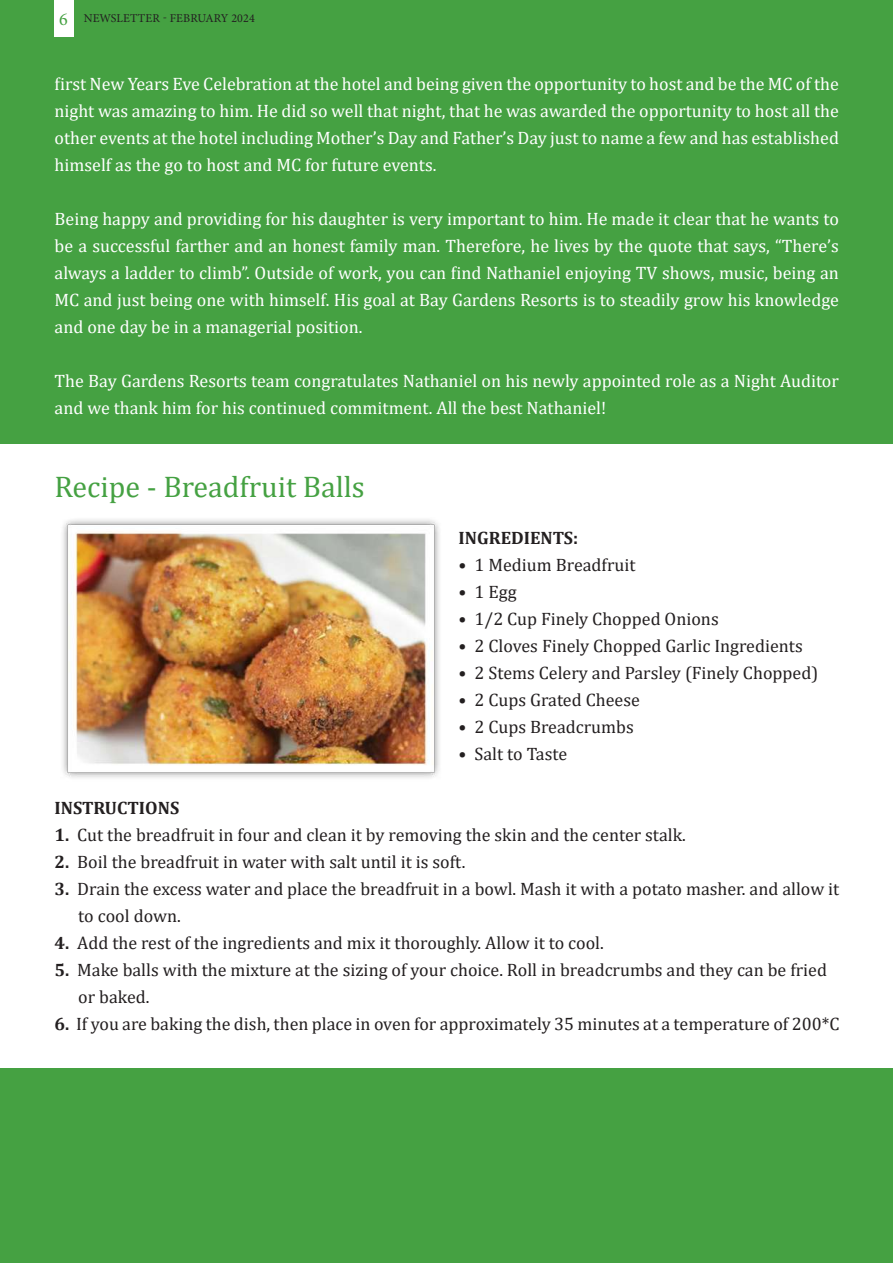
<style>
.page{position:relative;width:893px;height:1263px;background:#fff}
.page>*{position:absolute;margin:0;border:0;box-sizing:border-box;transform-origin:0 0}
.t1{font:30px "Cambria";color:#45a142}
.t2{font:18px/27px "Cambria";color:#fff;text-align:justify}
.t3{font:18px/27px "Cambria";color:#231f20}
.t4{font:700 18px "Cambria";color:#231f20}
.t5{font:12px "Minion Pro";letter-spacing:.01em;color:#231f20}
.s1{font-size:18px;color:#45a142}
.s2{font-weight:700}
</style>
<div class="page">
<div style="left:0;top:0;width:893px;height:444px;background:#45a142"></div>
<div style="left:54px;top:0;width:19px;height:36px;background:#fff"></div>
<div style="left:0;top:1068px;width:893px;height:195px;background:#45a142"></div>
<img style="left:63px;top:519px;width:377px;height:259px">
<p class="t5" style="left:59px;top:11px;width:197px"><span class="s1">6</span> NEWSLETTER - FEBRUARY 2024</p>
<p class="t2" style="left:55px;top:70px;width:786px">first New Years Eve Celebration at the hotel and being given the opportunity to host and be the MC of the night was amazing to him. He did so well that night, that he was awarded the opportunity to host all the other events at the hotel including Mother’s Day and Father’s Day just to name a few and has established himself as the go to host and MC for future events.</p>
<p class="t2" style="left:55px;top:205px;width:786px">Being happy and providing for his daughter is very important to him. He made it clear that he wants to be a successful farther and an honest family man. Therefore, he lives by the quote that says, “There’s always a ladder to climb”. Outside of work, you can find Nathaniel enjoying TV shows, music, being an MC and just being one with himself. His goal at Bay Gardens Resorts is to steadily grow his knowledge and one day be in a managerial position.</p>
<p class="t2" style="left:55px;top:367px;width:786px">The Bay Gardens Resorts team congratulates Nathaniel on his newly appointed role as a Night Auditor and we thank him for his continued commitment. All the best Nathaniel!</p>
<h1 class="t1" style="left:55px;top:469px;width:312px">Recipe - Breadfruit Balls</h1>
<p class="t4" style="left:459px;top:525px;width:121px">INGREDIENTS:</p>
<p class="t3" style="left:459px;top:551px;width:178px">• 1 Medium Breadfruit</p>
<p class="t3" style="left:459px;top:578px;width:59px">• 1 Egg</p>
<p class="t3" style="left:459px;top:605px;width:262px">• 1/2 Cup Finely Chopped Onions</p>
<p class="t3" style="left:459px;top:632px;width:346px">• 2 Cloves Finely Chopped Garlic Ingredients</p>
<p class="t3" style="left:459px;top:659px;width:361px">• 2 Stems Celery and Parsley (Finely Chopped)</p>
<p class="t3" style="left:459px;top:686px;width:183px">• 2 Cups Grated Cheese</p>
<p class="t3" style="left:459px;top:713px;width:177px">• 2 Cups Breadcrumbs</p>
<p class="t3" style="left:459px;top:740px;width:110px">• Salt to Taste</p>
<p class="t4" style="left:55px;top:795px;width:126px">INSTRUCTIONS</p>
<p class="t3" style="left:55px;top:821px;width:633px"><span class="s2">1.</span> Cut the breadfruit in four and clean it by removing the skin and the center stalk.</p>
<p class="t3" style="left:55px;top:848px;width:412px"><span class="s2">2.</span> Boil the breadfruit in water with salt until it is soft.</p>
<p class="t3" style="left:78px;top:875px;width:763px;text-indent:-24px"><span class="s2">3.</span> Drain the excess water and place the breadfruit in a bowl. Mash it with a potato masher. and allow it to cool down.</p>
<p class="t3" style="left:55px;top:929px;width:551px"><span class="s2">4.</span> Add the rest of the ingredients and mix it thoroughly. Allow it to cool.</p>
<p class="t3" style="left:78px;top:956px;width:750px;text-indent:-24px"><span class="s2">5.</span> Make balls with the mixture at the sizing of your choice. Roll in breadcrumbs and they can be fried or baked.</p>
<p class="t3" style="left:55px;top:1010px;width:786px"><span class="s2">6.</span> If you are baking the dish, then place in oven for approximately 35 minutes at a temperature of 200*C</p>
</div>
